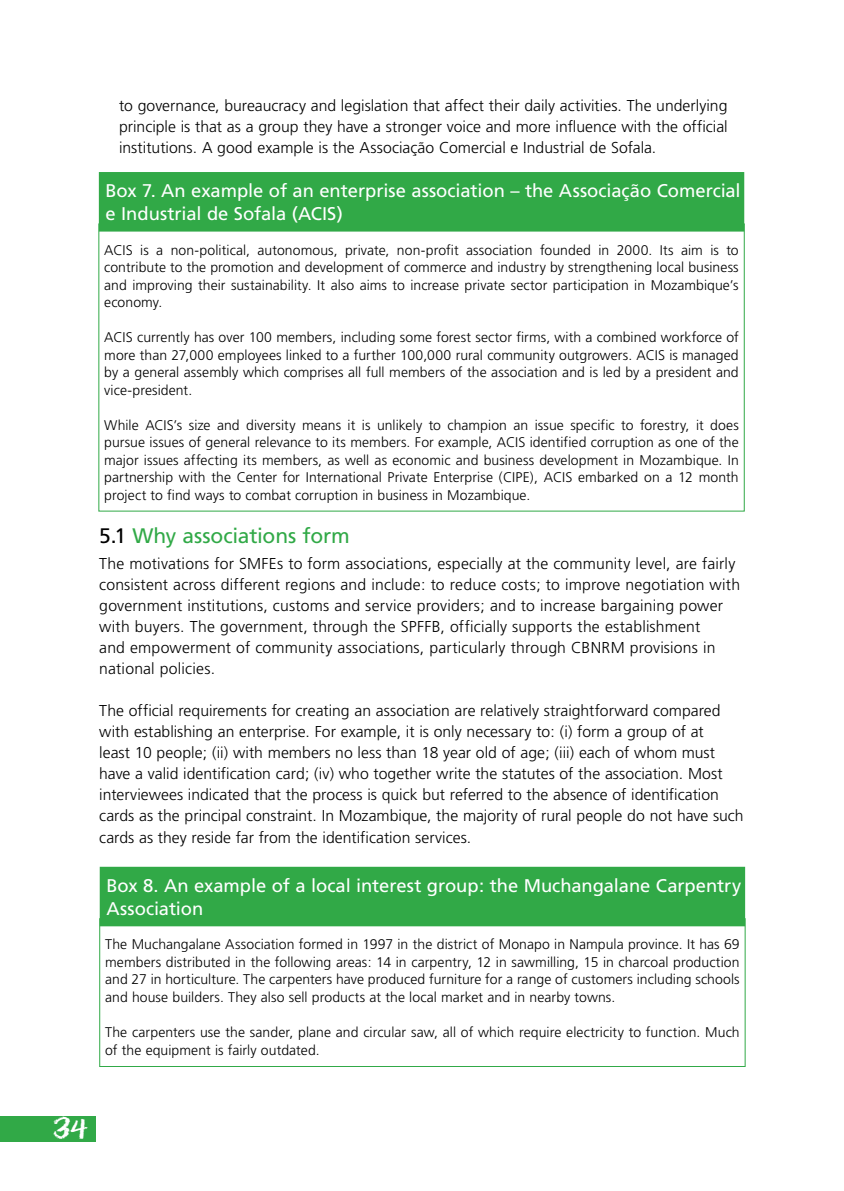
<style>
.page{position:relative;width:844px;height:1191px;background:#fff}
.page>*{position:absolute;margin:0;border:0;box-sizing:border-box;transform-origin:0 0}
.t1{font:28px "Eraser Dust";color:#fff}
.t2{font:21px "Frutiger";letter-spacing:-.01em;color:#31a947}
.t3{font:18.38px/22.8px "Frutiger";letter-spacing:-.005em;color:#fff}
.t4{font:300 15.75px/21px "Frutiger";letter-spacing:.005em;color:#000}
.t5{font:300 14px/17.5px "Frutiger";letter-spacing:.005em;color:#000;text-align:justify}
.s1{color:#000}
</style>
<div class="page">
<div style="left:0;top:1116px;width:95px;height:25px;background:#31a947"></div>
<div style="left:100px;top:173px;width:643px;height:58px;background:#31a947"></div>
<div style="left:99px;top:172px;width:645px;height:59px;border:2px solid #31a947"></div>
<div style="left:101px;top:867px;width:643px;height:58px;background:#31a947"></div>
<div style="left:100px;top:866px;width:645px;height:60px;border:2px solid #31a947"></div>
<div style="left:99px;top:918px;width:646px;height:149px;border:1px solid #31a947"></div>
<p class="t4" style="left:119px;top:95px;width:610px;text-align:justify">to governance, bureaucracy and legislation that affect their daily activities. The underlying principle is that as a group they have a stronger voice and more influence with the official institutions. A good example is the Associação Comercial e Industrial de Sofala.</p>
<h3 class="t3" style="left:105px;top:180px;width:636px">Box 7. An example of an enterprise association – the Associação Comercial e Industrial de Sofala (ACIS)</h3>
<p class="t5" style="left:104px;top:241px;width:636px">ACIS is a non-political, autonomous, private, non-profit association founded in 2000. Its aim is to contribute to the promotion and development of commerce and industry by strengthening local business and improving their sustainability. It also aims to increase private sector participation in Mozambique’s economy.</p>
<p class="t5" style="left:104px;top:329px;width:636px">ACIS currently has over 100 members, including some forest sector firms, with a combined workforce of more than 27,000 employees linked to a further 100,000 rural community outgrowers. ACIS is managed by a general assembly which comprises all full members of the association and is led by a president and vice-president.</p>
<p class="t5" style="left:104px;top:416px;width:636px">While ACIS’s size and diversity means it is unlikely to champion an issue specific to forestry, it does pursue issues of general relevance to its members. For example, ACIS identified corruption as one of the major issues affecting its members, as well as economic and business development in Mozambique. In partnership with the Center for International Private Enterprise (CIPE), ACIS embarked on a 12 month project to find ways to combat corruption in business in Mozambique.</p>
<h2 class="t2" style="left:99px;top:524px;width:252px"><span class="s1">5.1</span> Why associations form</h2>
<p class="t4" style="left:99px;top:553px;width:642px">The motivations for SMFEs to form associations, especially at the community level, are fairly consistent across different regions and include: to reduce costs; to improve negotiation with government institutions, customs and service providers; and to increase bargaining power with buyers. The government, through the SPFFB, officially supports the establishment<br>and empowerment of community associations, particularly through CBNRM provisions in national policies.</p>
<p class="t4" style="left:99px;top:700px;width:645px">The official requirements for creating an association are relatively straightforward compared with establishing an enterprise. For example, it is only necessary to: (i) form a group of at<br>least 10 people; (ii) with members no less than 18 year old of age; (iii) each of whom must have a valid identification card; (iv) who together write the statutes of the association. Most interviewees indicated that the process is quick but referred to the absence of identification cards as the principal constraint. In Mozambique, the majority of rural people do not have such cards as they reside far from the identification services.</p>
<h3 class="t3" style="left:106px;top:874px;width:636px">Box 8. An example of a local interest group: the Muchangalane Carpentry<br>Association</h3>
<p class="t5" style="left:105px;top:936px;width:636px">The Muchangalane Association formed in 1997 in the district of Monapo in Nampula province. It has 69 members distributed in the following areas: 14 in carpentry, 12 in sawmilling, 15 in charcoal production and 27 in horticulture. The carpenters have produced furniture for a range of customers including schools and house builders. They also sell products at the local market and in nearby towns.</p>
<p class="t5" style="left:105px;top:1023px;width:636px">The carpenters use the sander, plane and circular saw, all of which require electricity to function. Much of the equipment is fairly outdated.</p>
<h1 class="t1" style="left:53px;top:1107px;width:19px">34</h1>
</div>
